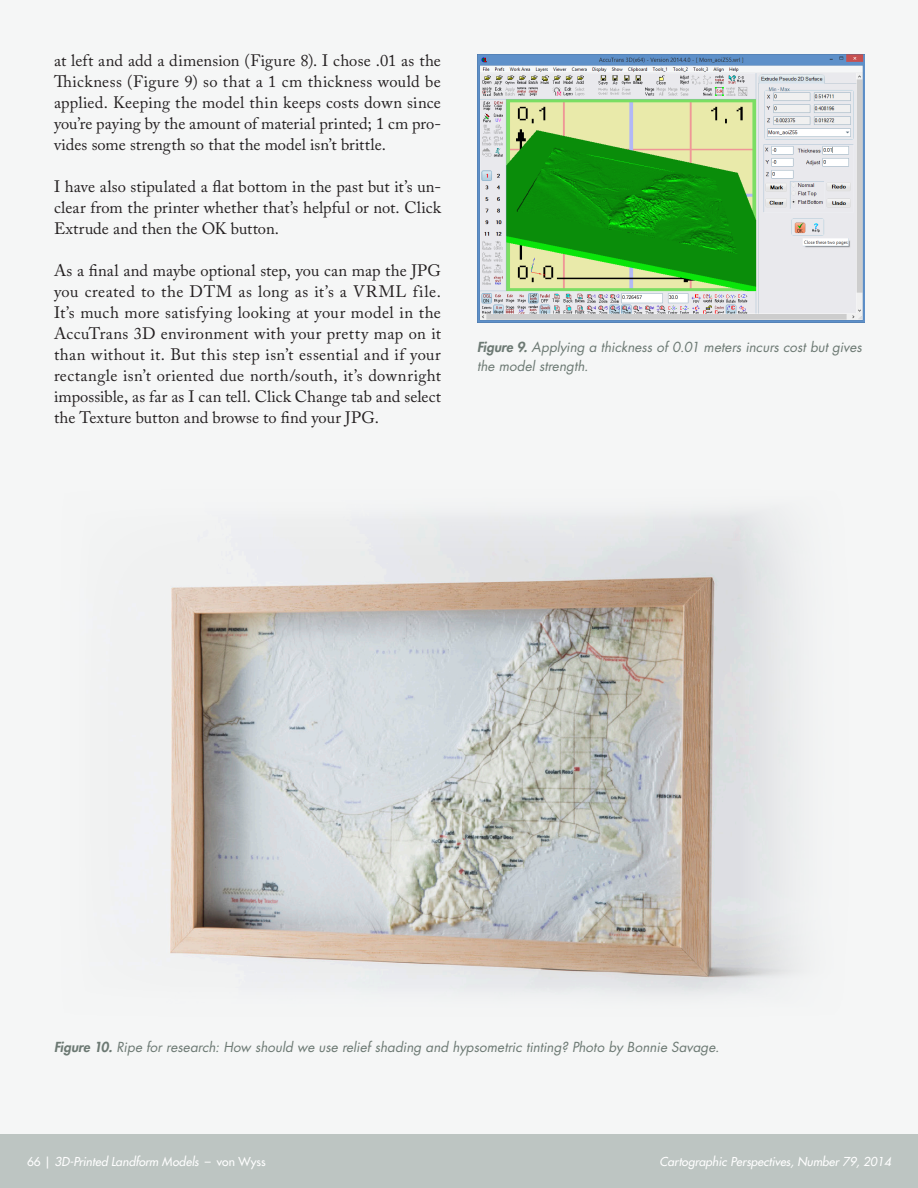
<style>
.page{position:relative;width:918px;height:1188px;background:#fff}
.page>*{position:absolute;margin:0;border:0;box-sizing:border-box;transform-origin:0 0}
.Main_Body_Text{font:16.5px/21px "Adobe Caslon Pro";letter-spacing:.005em;color:#231f20;text-align:justify}
.Figure_Caption{font:italic 13.5px/19.5px "Futura Std";letter-spacing:.005em;color:#6c7973}
.t1{font:italic 500 12px "Futura Std";color:#fff}
.s1{font-weight:800}
.s2{font-style:normal}
</style>
<div class="page">
<div style="left:0;top:1134px;width:918px;height:54px;background:#bdc5c2"></div>
<div style="left:0;top:0;width:918px;height:1134px;background:#f5f6f6"></div>
<img style="left:477px;top:54px;width:387px;height:269px">
<img style="left:170px;top:511px;width:627px;height:484px">
<p class="Main_Body_Text" style="left:54px;top:50px;width:388px">at left and add a dimension (Figure 8). I chose .01 as the Thickness (Figure 9) so that a 1 cm thickness would be applied. Keeping the model thin keeps costs down since you’re paying by the amount of material printed; 1 cm pro&shy;vides some strength so that the model isn’t brittle.</p>
<p class="Main_Body_Text" style="left:54px;top:176px;width:389px">I have also stipulated a flat bottom in the past but it’s un&shy;clear from the printer whether that’s helpful or not. Click Extrude and then the OK button.</p>
<p class="Main_Body_Text" style="left:54px;top:260px;width:389px">As a final and maybe optional step, you can map the JPG you created to the DTM as long as it’s a VRML file.<br>It’s much more satisfying looking at your model in the AccuTrans 3D environment with your pretty map on it than without it. But this step isn’t essential and if your rectangle isn’t oriented due north/south, it’s downright impossible, as far as I can tell. Click Change tab and select the Texture button and browse to find your JPG.</p>
<p class="Figure_Caption" style="left:477px;top:337px;width:386px"><span class="s1">Figure 9.</span> Applying a thickness of 0.01 meters incurs cost but gives the model strength.</p>
<p class="Figure_Caption" style="left:54px;top:1037px;width:667px"><span class="s1">Figure 10.</span> Ripe for research: How should we use relief shading and hypsometric tinting? Photo by Bonnie Savage.</p>
<p class="t1" style="left:27px;top:1154px;width:240px"><span class="s2">66 |</span> 3D-Printed Landform Models <span class="s2">– von Wyss</span></p>
<p class="t1" style="left:660px;top:1154px;width:233px">Cartographic Perspectives, Number 79, 2014</p>
</div>
